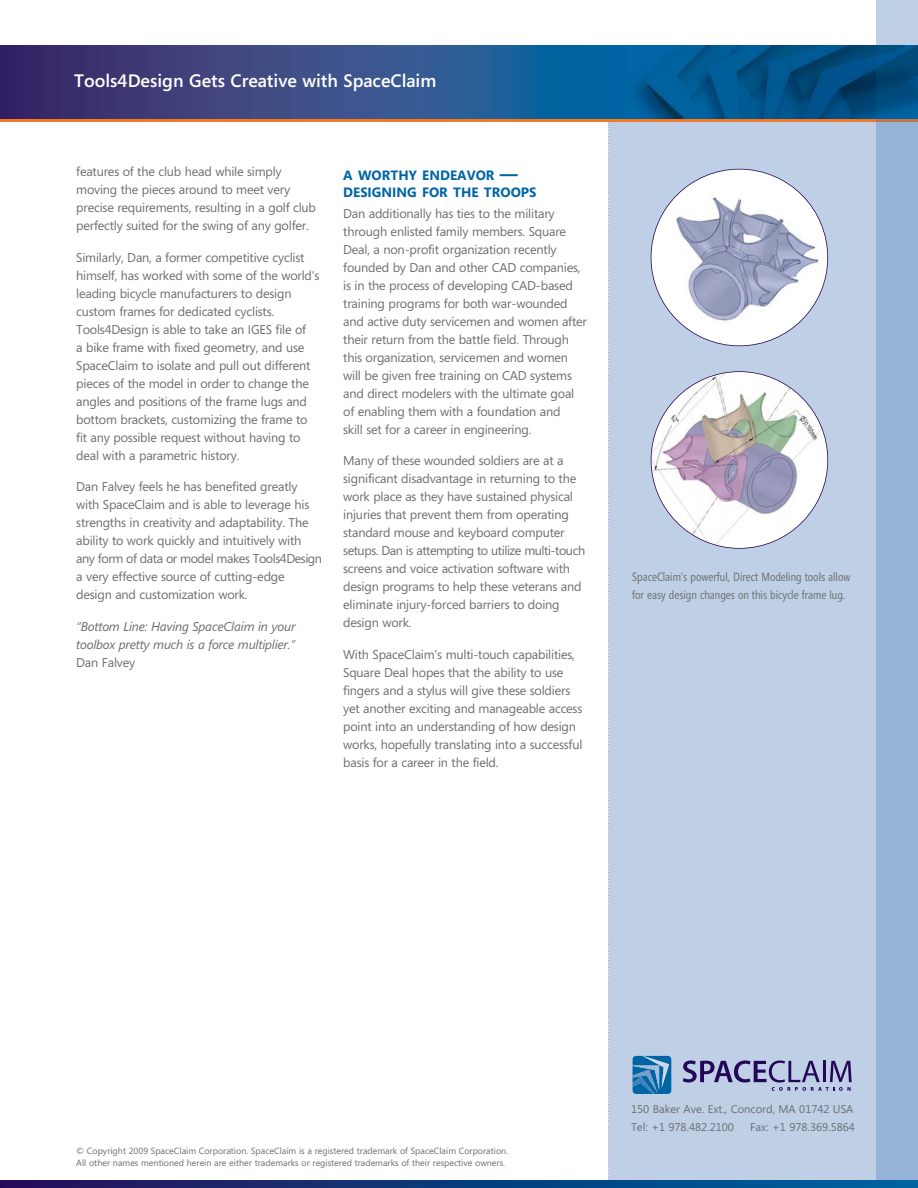
<style>
.page{position:relative;width:918px;height:1188px;background:#fff}
.page>*{position:absolute;margin:0;border:0;box-sizing:border-box;transform-origin:0 0}
.t1{font:600 18px "Segoe";color:#fff}
.t2{font:700 13.5px/16.5px "Segoe";color:#0065a4}
.t3{font:12.75px/18px "Segoe";letter-spacing:-.015em;color:#6d6e70}
.t4{font:italic 12.75px/18px "Segoe";letter-spacing:-.015em;color:#6d6e70}
.t5{font:12px/18px "Segoe Condensed";color:#6d6e70}
.t6{font:11.25px/18px "Segoe";color:#6d6e70}
.t7{font:9px/12px "Segoe";color:#6d6e70}
.s1{font-size:18px}
</style>
<div class="page">
<div style="left:609px;top:122px;width:268px;height:1058px;background:#bfcfe6"></div>
<svg style="left:608px;top:122px;width:1px;height:1058px"></svg>
<svg style="left:0;top:118px;width:877px;height:4px;background:#bf6e3a"></svg>
<img style="left:0;top:45px;width:877px;height:73px">
<div style="left:877px;top:0;width:41px;height:45px;background:#bfcfe6"></div>
<div style="left:877px;top:122px;width:41px;height:1058px;background:#95b3d6"></div>
<svg style="left:877px;top:118px;width:41px;height:4px"></svg>
<img style="left:877px;top:45px;width:41px;height:73px">
<svg style="left:0;top:1180px;width:918px;height:8px;background:#0d3a7b"></svg>
<svg style="left:683px;top:1060px;width:169px;height:31px;background:#9396be"></svg>
<svg style="left:633px;top:1056px;width:38px;height:38px"></svg>
<img style="left:651px;top:169px;width:176px;height:176px;border-radius:50%">
<img style="left:651px;top:372px;width:176px;height:176px;border-radius:50%">
<h1 class="t1" style="left:74px;top:70px;width:364px">Tools4Design Gets Creative with SpaceClaim</h1>
<p class="t3" style="left:76px;top:164px;width:241px">features of the club head while simply moving the pieces around to meet very precise requirements, resulting in a golf club perfectly suited for the swing of any golfer.</p>
<p class="t3" style="left:76px;top:249px;width:245px">Similarly, Dan, a former competitive cyclist himself, has worked with some of the world’s leading bicycle manufacturers to design custom frames for dedicated cyclists.<br>Tools4Design is able to take an IGES file of<br>a bike frame with fixed geometry, and use SpaceClaim to isolate and pull out different pieces of the model in order to change the angles and positions of the frame lugs and bottom brackets, customizing the frame to fit any possible request without having to deal with a parametric history.</p>
<p class="t3" style="left:76px;top:479px;width:247px">Dan Falvey feels he has benefited greatly with SpaceClaim and is able to leverage his strengths in creativity and adaptability. The ability to work quickly and intuitively with any form of data or model makes Tools4Design a very effective source of cutting-edge design and customization work.</p>
<p class="t4" style="left:76px;top:618px;width:221px">“Bottom Line: Having SpaceClaim in your toolbox pretty much is a force multiplier.”</p>
<p class="t3" style="left:76px;top:654px;width:61px">Dan Falvey</p>
<p class="t2" style="left:343px;top:167px;width:195px">A WORTHY ENDEAVOR <span class="s1">—<br></span>DESIGNING FOR THE TROOPS</p>
<p class="t3" style="left:343px;top:205px;width:245px">Dan additionally has ties to the military through enlisted family members. Square Deal, a non-profit organization recently founded by Dan and other CAD companies, is in the process of developing CAD-based training programs for both war-wounded and active duty servicemen and women after their return from the battle field. Through this organization, servicemen and women will be given free training on CAD systems and direct modelers with the ultimate goal of enabling them with a foundation and<br>skill set for a career in engineering.</p>
<p class="t3" style="left:343px;top:453px;width:244px">Many of these wounded soldiers are at a significant disadvantage in returning to the work place as they have sustained physical injuries that prevent them from operating standard mouse and keyboard computer setups. Dan is attempting to utilize multi-touch screens and voice activation software with design programs to help these veterans and eliminate injury-forced barriers to doing design work.</p>
<p class="t3" style="left:343px;top:646px;width:241px">With SpaceClaim’s multi-touch capabilities, Square Deal hopes that the ability to use fingers and a stylus will give these soldiers yet another exciting and manageable access point into an understanding of how design works, hopefully translating into a successful basis for a career in the field.</p>
<p class="t5" style="left:632px;top:569px;width:220px">SpaceClaim’s powerful, Direct Modeling tools allow for easy design changes on this bicycle frame lug.</p>
<p class="t7" style="left:76px;top:1145px;width:434px">© Copyright 2009 SpaceClaim Corporation. SpaceClaim is a registered trademark of SpaceClaim Corporation.<br>All other names mentioned herein are either trademarks or registered trademarks of their respective owners.</p>
<p class="t6" style="left:631px;top:1101px;width:224px">150 Baker Ave. Ext., Concord, MA 01742 USA<br>Tel: +1 978.482.2100</p>
<p class="t6" style="left:750px;top:1119px;width:106px">Fax: +1 978.369.5864</p>
</div>
